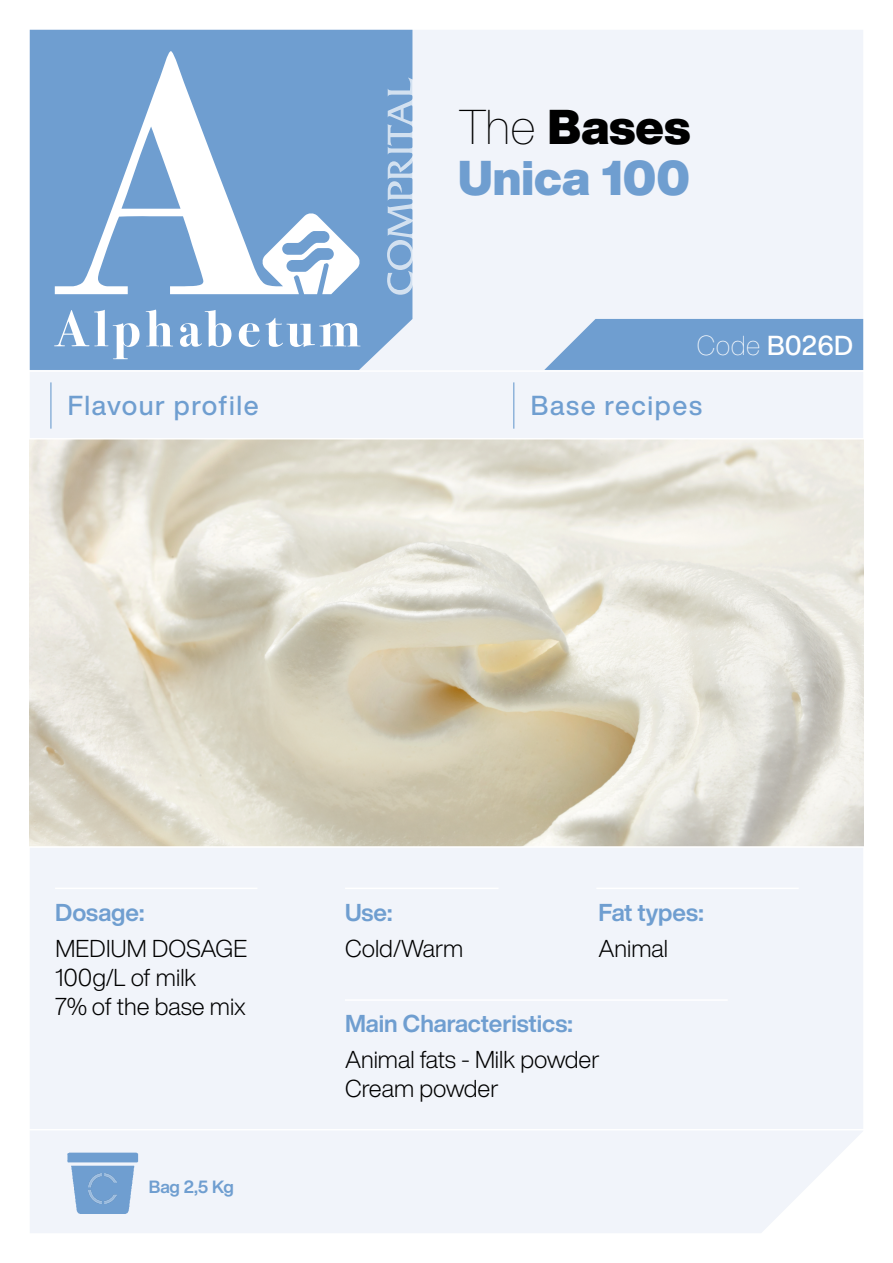
<style>
.page{position:relative;width:893px;height:1263px;background:#fff}
.page>*{position:absolute;margin:0;border:0;box-sizing:border-box;transform-origin:0 0}
.t1{font:900 48px/51px "Helvetica Now Display";color:#6f9ed0}
.t2{font:500 27px "Helvetica Now Display";letter-spacing:.06em;color:#6f9ed0}
.t3{font:500 27px "Helvetica Now Display";letter-spacing:.01em;color:#fff}
.t4{font:300 24px/28.8px "Helvetica Now Display";color:#000}
.t5{font:700 24px "Helvetica Now Display";color:#6f9ed0}
.t6{font:700 17.4px "Helvetica Now Display";color:#6f9ed0}
.s1{font-weight:100;color:#000}
.s2{color:#000}
.s3{font-weight:100}
</style>
<div class="page">
<div style="left:30px;top:30px;width:833px;height:1203px;background:#f1f4fa"></div>
<img style="left:30px;top:439px;width:833px;height:407px">
<div style="left:30px;top:30px;width:382px;height:340px;background:#6f9ed0"></div>
<svg style="left:54px;top:310px;width:86px;height:49px"></svg>
<svg style="left:146px;top:310px;width:27px;height:36px"></svg>
<svg style="left:180px;top:310px;width:51px;height:37px"></svg>
<svg style="left:239px;top:318px;width:121px;height:29px"></svg>
<svg style="left:55px;top:51px;width:305px;height:243px;fill:#6f9ed0"></svg>
<svg style="left:387px;top:77px;width:25px;height:218px;background:#90b4da"></svg>
<svg style="left:544px;top:319px;width:319px;height:51px;background:#79a5d3"></svg>
<hr style="left:20px;top:370px;width:873px;height:2px;background:#fff">
<hr style="left:20px;top:1129px;width:873px;height:1px;background:#fff">
<hr style="left:50px;top:382px;width:1px;height:47px;background:#6f9ed0">
<img style="left:55px;top:1151px;width:88px;height:65px">
<img style="left:88px;top:1173px;width:29px;height:30px">
<hr style="left:20px;top:846px;width:873px;height:2px;background:#fff">
<hr style="left:20px;top:438px;width:873px;height:1px;background:#fff">
<hr style="left:55px;top:887px;width:202px;height:2px;background:#fff">
<hr style="left:345px;top:887px;width:154px;height:2px;background:#fff">
<hr style="left:596px;top:887px;width:203px;height:2px;background:#fff">
<hr style="left:345px;top:999px;width:383px;height:2px;background:#fff">
<hr style="left:513px;top:382px;width:1px;height:47px;background:#6f9ed0">
<p class="t2" style="left:68px;top:387px;width:192px">Flavour profile</p>
<h1 class="t1" style="left:458px;top:101px;width:234px"><span class="s1">The</span> <span class="s2">Bases<br></span>Unica 100</h1>
<p class="t3" style="left:697px;top:327px;width:158px"><span class="s3">Code</span> B026D</p>
<p class="t2" style="left:531px;top:387px;width:173px">Base recipes</p>
<p class="t5" style="left:55px;top:896px;width:91px">Dosage:</p>
<p class="t4" style="left:55px;top:934px;width:194px">MEDIUM DOSAGE<br>100g/L of milk<br>7% of the base mix</p>
<p class="t6" style="left:149px;top:1175px;width:87px">Bag 2,5 Kg</p>
<p class="t5" style="left:345px;top:896px;width:49px">Use:</p>
<p class="t4" style="left:345px;top:934px;width:120px">Cold/Warm</p>
<p class="t5" style="left:598px;top:896px;width:107px">Fat types:</p>
<p class="t4" style="left:598px;top:934px;width:71px">Animal</p>
<p class="t5" style="left:345px;top:1007px;width:229px">Main Characteristics:</p>
<p class="t4" style="left:345px;top:1045px;width:256px">Animal fats - Milk powder<br>Cream powder</p>
</div>
